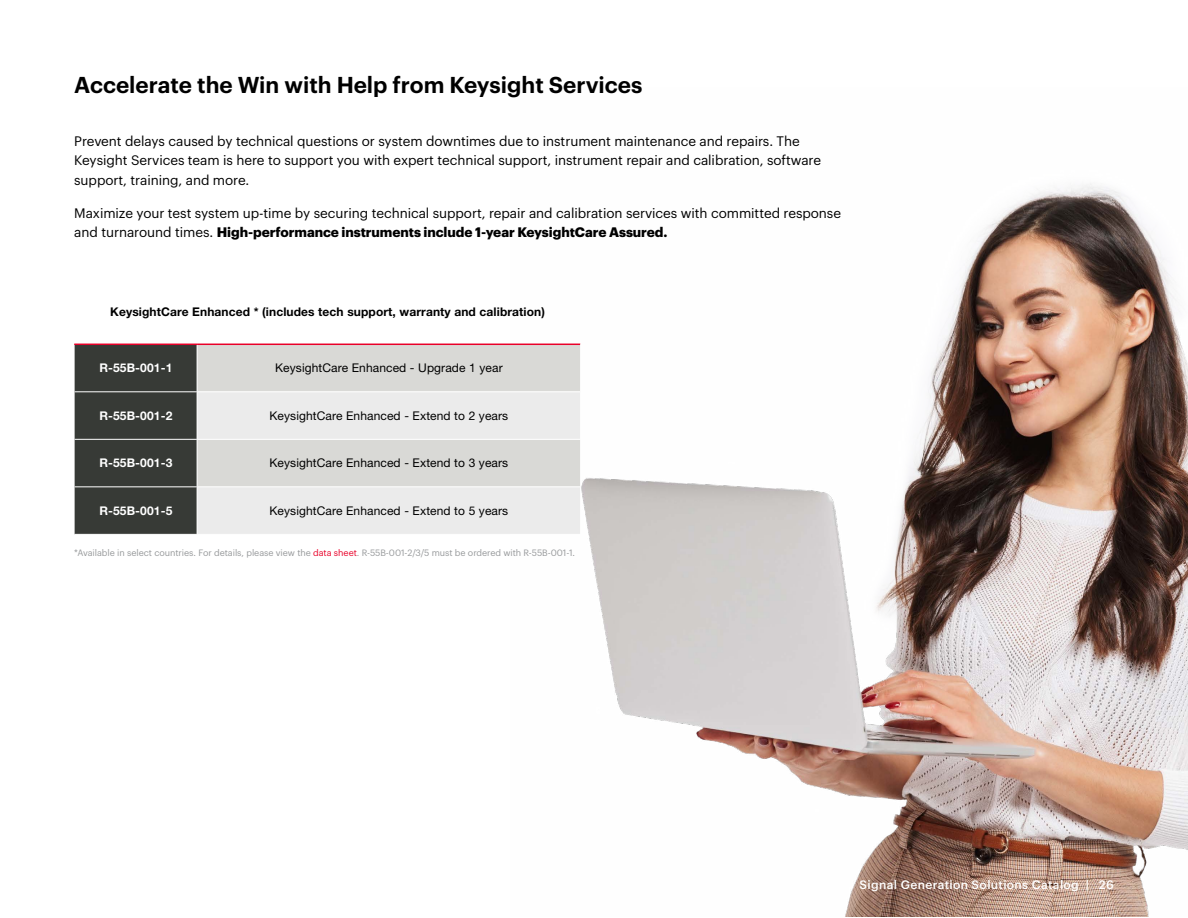
<style>
.page{position:relative;width:1188px;height:918px;background:#fff}
.page>*{position:absolute;margin:0;border:0;box-sizing:border-box;transform-origin:0 0}
.t1{font:600 22.5px "Graphik LC";color:#000}
.t2{font:13.5px/19.5px "Graphik LC";letter-spacing:-.005em;color:#000}
.t3{font:12px "Helvetica Neue LT Std";letter-spacing:.01em;color:#000}
.t4{font:700 12px "Helvetica Neue LT Std";letter-spacing:.01em;color:#000}
.t5{font:700 12px "Helvetica Neue LT Std";letter-spacing:.01em;color:#fff}
.t6{font:500 12px "Graphik LC";letter-spacing:.03em;color:#fff}
.t7{font:9px "Graphik LC";letter-spacing:-.005em;color:#97999b}
.s1{font-weight:700}
.s2{color:#e90029}
</style>
<div class="page">
<img style="left:511px;top:183px;width:677px;height:734px">
<div style="left:75px;top:345px;width:122px;height:189px;background:#373a36"></div>
<div style="left:198px;top:345px;width:382px;height:46px;background:#d9d9d6"></div>
<svg style="left:198px;top:392px;width:382px;height:142px;background:#e5e5e4"></svg>
<hr style="left:197px;top:278px;width:384px;height:1px;background:#fff">
<hr style="left:580px;top:279px;width:1px;height:65px;background:#fff">
<hr style="left:74px;top:344px;width:123px;height:1px;background:#e90029">
<hr style="left:75px;top:391px;width:122px;height:1px;background:#fff">
<hr style="left:75px;top:439px;width:122px;height:1px;background:#fff">
<hr style="left:75px;top:486px;width:122px;height:1px;background:#fff">
<hr style="left:197px;top:344px;width:383px;height:1px;background:#e90029">
<hr style="left:580px;top:344px;width:1px;height:47px;background:#fff">
<hr style="left:580px;top:487px;width:1px;height:47px;background:#fff">
<hr style="left:197px;top:486px;width:384px;height:1px;background:#fff">
<hr style="left:580px;top:440px;width:1px;height:46px;background:#fff">
<hr style="left:197px;top:534px;width:384px;height:1px;background:#fff">
<hr style="left:197px;top:391px;width:384px;height:1px;background:#fff">
<hr style="left:197px;top:439px;width:384px;height:1px;background:#fff">
<hr style="left:580px;top:392px;width:1px;height:47px;background:#fff">
<h1 class="t1" style="left:74px;top:67px;width:570px">Accelerate the Win with Help from Keysight Services</h1>
<p class="t2" style="left:74px;top:130px;width:748px">Prevent delays caused by technical questions or system downtimes due to instrument maintenance and repairs. The<br>Keysight Services team is here to support you with expert technical support, instrument repair and calibration, software support, training, and more.</p>
<p class="t2" style="left:74px;top:202px;width:768px">Maximize your test system up-time by securing technical support, repair and calibration services with committed response and turnaround times. <span class="s1">High-performance instruments include 1-year KeysightCare Assured.</span></p>
<p class="t4" style="left:110px;top:304px;width:436px">KeysightCare Enhanced * (includes tech support, warranty and calibration)</p>
<p class="t5" style="left:99px;top:361px;width:74px">R-55B-001-1</p>
<p class="t3" style="left:275px;top:361px;width:229px">KeysightCare Enhanced - Upgrade 1 year</p>
<p class="t5" style="left:99px;top:408px;width:74px">R-55B-001-2</p>
<p class="t3" style="left:269px;top:408px;width:240px">KeysightCare Enhanced - Extend to 2 years</p>
<p class="t5" style="left:99px;top:456px;width:74px">R-55B-001-3</p>
<p class="t3" style="left:269px;top:456px;width:240px">KeysightCare Enhanced - Extend to 3 years</p>
<p class="t5" style="left:99px;top:503px;width:74px">R-55B-001-5</p>
<p class="t3" style="left:269px;top:503px;width:240px">KeysightCare Enhanced - Extend to 5 years</p>
<p class="t7" style="left:74px;top:546px;width:502px">*Available in select countries. For details, please view the <span class="s2">data sheet</span>. R-55B-001-2/3/5 must be ordered with R-55B-001-1.</p>
<p class="t6" style="left:860px;top:876px;width:256px">Signal Generation Solutions Catalog | 26</p>
</div>
